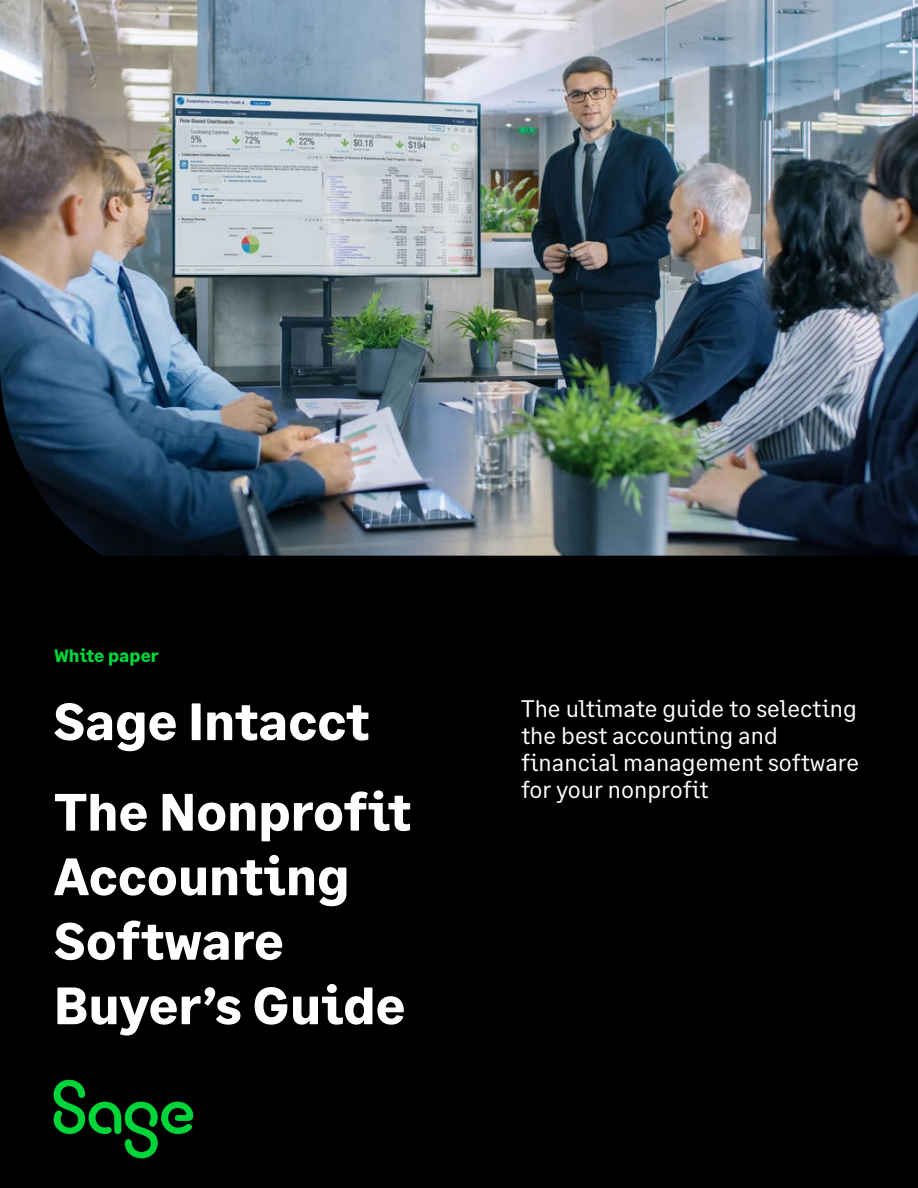
<style>
.page{position:relative;width:918px;height:1188px;background:#000}
.page>*{position:absolute;margin:0;border:0;box-sizing:border-box;transform-origin:0 0}
.t1{font:700 52.5px/64.5px "Sage Text";color:#fff}
.t2{font:24px/27px "Sage Text";color:#fff}
.t3{font:700 18px "Sage Text";color:#00d639}
</style>
<div class="page">
<img style="left:0;top:0;width:918px;height:556px">
<svg style="left:54px;top:1080px;width:139px;height:78px"></svg>
<p class="t3" style="left:54px;top:644px;width:106px">White paper</p>
<h1 class="t1" style="left:54px;top:690px;width:317px">Sage Intacct</h1>
<h1 class="t1" style="left:54px;top:781px;width:358px">The Nonprofit<br>Accounting<br>Software<br>Buyer’s Guide</h1>
<p class="t2" style="left:521px;top:696px;width:340px">The ultimate guide to selecting the best accounting and financial management software for your nonprofit</p>
</div>
